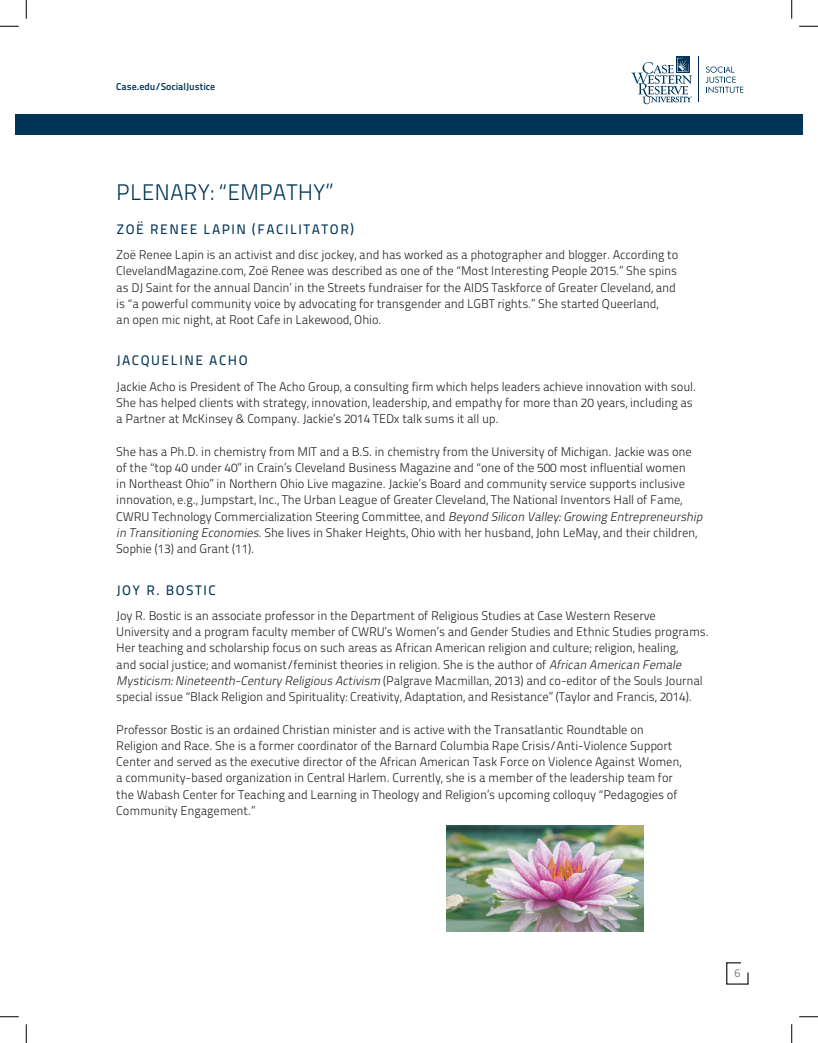
<style>
.page{position:relative;width:818px;height:1043px;background:#fff}
.page>*{position:absolute;margin:0;border:0;box-sizing:border-box;transform-origin:0 0}
.t1{font:22.5px "Titillium Maps 26 L 250 wt";color:#003557}
.t2{font:13.75px "Titillium Maps 26 L 500 wt";letter-spacing:.11em;color:#003557}
.t3{font:12.5px/16.2px "Titillium Maps 26 L 250 wt";letter-spacing:-.01em;color:#231f20}
.t4{font:11.25px "Titillium Maps 26 L 250 wt";color:#636366}
.t5{font:10px "Titillium Maps 26 L 750 wt";color:#003557}
.s1{font-style:italic}
</style>
<div class="page">
<div style="left:15px;top:114px;width:788px;height:21px;background:#003557"></div>
<svg style="left:726px;top:962px;width:23px;height:23px"></svg>
<img style="left:447px;top:825px;width:196px;height:106px">
<hr style="left:698px;top:57px;width:1px;height:45px;background:#002a51">
<svg style="left:676px;top:57px;width:13px;height:1px"></svg>
<svg style="left:631px;top:58px;width:61px;height:46px"></svg>
<svg style="left:705px;top:66px;width:38px;height:27px"></svg>
<svg style="left:0;top:25px;width:19px;height:2px"></svg>
<svg style="left:799px;top:25px;width:19px;height:2px"></svg>
<svg style="left:0;top:1016px;width:19px;height:1px"></svg>
<svg style="left:799px;top:1016px;width:19px;height:1px"></svg>
<svg style="left:25px;top:0;width:2px;height:19px"></svg>
<svg style="left:25px;top:1024px;width:2px;height:18px"></svg>
<svg style="left:791px;top:0;width:1px;height:19px"></svg>
<svg style="left:791px;top:1024px;width:1px;height:18px"></svg>
<p class="t5" style="left:116px;top:79px;width:100px">Case.edu/SocialJustice</p>
<h1 class="t1" style="left:116px;top:175px;width:218px">PLENARY: “EMPATHY”</h1>
<p class="t2" style="left:116px;top:219px;width:239px">ZOË RENEE LAPIN (FACILITATOR)</p>
<p class="t3" style="left:116px;top:246px;width:563px">Zoë Renee Lapin is an activist and disc jockey, and has worked as a photographer and blogger. According to ClevelandMagazine.com, Zoë Renee was described as one of the “Most Interesting People 2015.” She spins as DJ Saint for the annual Dancin’ in the Streets fundraiser for the AIDS Taskforce of Greater Cleveland, and is “a powerful community voice by advocating for transgender and LGBT rights.” She started Queerland,<br>an open mic night, at Root Cafe in Lakewood, Ohio.</p>
<p class="t2" style="left:116px;top:350px;width:133px">JACQUELINE ACHO</p>
<p class="t3" style="left:116px;top:377px;width:581px">Jackie Acho is President of The Acho Group, a consulting firm which helps leaders achieve innovation with soul.<br>She has helped clients with strategy, innovation, leadership, and empathy for more than 20 years, including as a Partner at McKinsey &amp; Company. Jackie’s 2014 TEDx talk sums it all up.</p>
<p class="t3" style="left:116px;top:442px;width:591px">She has a Ph.D. in chemistry from MIT and a B.S. in chemistry from the University of Michigan. Jackie was one<br>of the “top 40 under 40” in Crain’s Cleveland Business Magazine and “one of the 500 most influential women<br>in Northeast Ohio” in Northern Ohio Live magazine. Jackie’s Board and community service supports inclusive innovation, e.g., Jumpstart, Inc., The Urban League of Greater Cleveland, The National Inventors Hall of Fame, CWRU Technology Commercialization Steering Committee, and <span class="s1">Beyond Silicon Valley:Growing Entrepreneurship in Transitioning Economies.</span>She lives in Shaker Heights, Ohio with her husband, John LeMay, and their children, Sophie (13) and Grant (11).</p>
<p class="t2" style="left:116px;top:579px;width:101px">JOY R. BOSTIC</p>
<p class="t3" style="left:116px;top:606px;width:594px">Joy R. Bostic is an associate professor in the Department of Religious Studies at Case Western Reserve University and a program faculty member of CWRU’s Women’s and Gender Studies and Ethnic Studies programs.<br>Her teaching and scholarship focus on such areas as African American religion and culture; religion, healing,<br>and social justice; and womanist/feminist theories in religion. She is the author of <span class="s1">African American Female Mysticism:Nineteenth-Century Religious Activism</span> (Palgrave Macmillan, 2013) and co-editor of the Souls Journal special issue “Black Religion and Spirituality: Creativity, Adaptation, and Resistance” (Taylor and Francis, 2014).</p>
<p class="t3" style="left:116px;top:720px;width:566px">Professor Bostic is an ordained Christian minister and is active with the Transatlantic Roundtable on Religion and Race. She is a former coordinator of the Barnard Columbia Rape Crisis/Anti-Violence Support Center and served as the executive director of the African American Task Force on Violence Against Women, a community-based organization in Central Harlem. Currently, she is a member of the leadership team for the Wabash Center for Teaching and Learning in Theology and Religion’s upcoming colloquy “Pedagogies of Community Engagement.”</p>
<p class="t4" style="left:734px;top:964px;width:7px">6</p>
</div>
